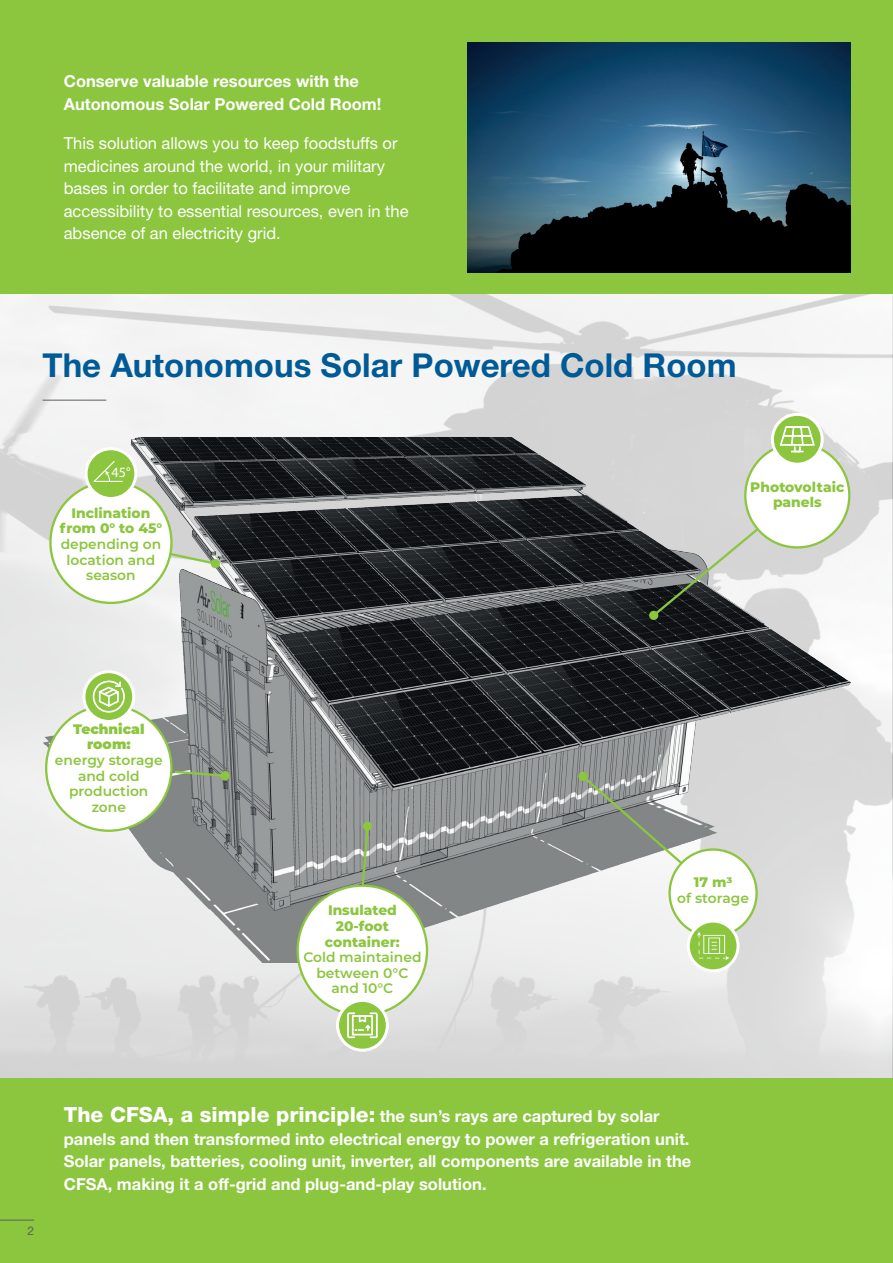
<style>
.page{position:relative;width:893px;height:1263px;background:#fff}
.page>*{position:absolute;margin:0;border:0;box-sizing:border-box;transform-origin:0 0}
.t1{font:700 33px "Helvetica Neue LT Std";color:#005a96}
.t2{font:700 16.5px/22.5px "Helvetica Neue LT Std";color:#fff}
.t3{font:16.5px/22.5px "Helvetica Neue LT Std";color:#fff}
.t4{font:14.25px "Myriad Pro";color:#fff}
.t5{font:600 13.8px/15.6px "Montserrat";color:#8bc63e;text-align:center}
.t6{font:800 13.8px/15.6px "Montserrat";color:#8bc63e;text-align:center}
.t7{font:900 13.8px/15.6px "Montserrat";color:#8bc63e;text-align:center}
.t8{font:12px "Helvetica Neue LT Std";color:#5b6160}
.s1{font-weight:800;font-size:21px}
</style>
<div class="page">
<img style="left:0;top:293px;width:893px;height:786px">
<div style="left:0;top:0;width:893px;height:293px;background:#8bc63e"></div>
<div style="left:0;top:1079px;width:893px;height:184px;background:#8bc63e"></div>
<hr style="left:43px;top:400px;width:63px;height:1px;background:#5b6160">
<img style="left:43px;top:438px;width:807px;height:525px">
<img style="left:468px;top:43px;width:382px;height:229px">
<svg style="left:650px;top:526px;width:111px;height:93px"></svg>
<div style="left:649px;top:611px;width:9px;height:9px;background:#8bc63e;border-radius:50%"></div>
<svg style="left:580px;top:773px;width:110px;height:98px"></svg>
<div style="left:578px;top:772px;width:9px;height:9px;background:#8bc63e;border-radius:50%"></div>
<svg style="left:359px;top:824px;width:11px;height:60px"></svg>
<div style="left:363px;top:821px;width:9px;height:10px;background:#8bc63e;border-radius:50%"></div>
<svg style="left:168px;top:551px;width:50px;height:15px"></svg>
<div style="left:211px;top:559px;width:9px;height:9px;background:#8bc63e;border-radius:50%"></div>
<svg style="left:172px;top:769px;width:56px;height:9px"></svg>
<div style="left:220px;top:771px;width:10px;height:9px;background:#8bc63e;border-radius:50%"></div>
<div style="left:46px;top:705px;width:125px;height:126px;background:#fff;border-radius:50%"></div>
<svg style="left:84px;top:672px;width:50px;height:49px"></svg>
<svg style="left:92px;top:673px;width:35px;height:40px"></svg>
<div style="left:82px;top:670px;width:53px;height:53px;border:3px solid #fff;border-radius:50%"></div>
<div style="left:670px;top:849px;width:87px;height:87px;background:#fff;border-radius:50%"></div>
<div style="left:668px;top:848px;width:90px;height:90px;border:2px solid #8bc63e;border-radius:50%"></div>
<svg style="left:688px;top:921px;width:50px;height:50px"></svg>
<svg style="left:697px;top:931px;width:33px;height:29px"></svg>
<div style="left:687px;top:919px;width:52px;height:53px;border:3px solid #fff;border-radius:50%"></div>
<div style="left:298px;top:886px;width:129px;height:129px;background:#fff;border-radius:50%"></div>
<svg style="left:338px;top:1000px;width:49px;height:50px"></svg>
<svg style="left:347px;top:1012px;width:31px;height:26px"></svg>
<div style="left:336px;top:999px;width:53px;height:53px;border:3px solid #fff;border-radius:50%"></div>
<div style="left:50px;top:482px;width:121px;height:121px;background:#fff;border-radius:50%"></div>
<div style="left:86px;top:449px;width:50px;height:49px;background:#8bc63e;border-radius:50%"></div>
<svg style="left:93px;top:461px;width:29px;height:21px"></svg>
<div style="left:85px;top:447px;width:52px;height:53px;border:3px solid #fff;border-radius:50%"></div>
<div style="left:745px;top:443px;width:104px;height:104px;background:#fff;border-radius:50%"></div>
<svg style="left:772px;top:414px;width:50px;height:50px"></svg>
<svg style="left:780px;top:426px;width:35px;height:28px"></svg>
<div style="left:771px;top:413px;width:53px;height:53px;border:3px solid #fff;border-radius:50%"></div>
<hr style="left:0;top:1220px;width:34px;height:1px;background:#5b6160">
<p class="t2" style="left:64px;top:70px;width:319px">Conserve valuable resources with the<br>Autonomous Solar Powered Cold Room!</p>
<p class="t3" style="left:64px;top:132px;width:346px">This solution allows you to keep foodstuffs or medicines around the world, in your military bases in order to facilitate and improve accessibility to essential resources, even in the absence of an electricity grid.</p>
<h1 class="t1" style="left:43px;top:344px;width:696px">The Autonomous Solar Powered Cold Room</h1>
<p class="t4" style="left:112px;top:463px;width:21px">45°</p>
<p class="t6" style="left:60px;top:504px;width:104px">Inclination from 0° to 45°</p>
<p class="t5" style="left:61px;top:536px;width:102px">depending on location and season</p>
<p class="t6" style="left:750px;top:478px;width:96px">Photovoltaic panels</p>
<p class="t7" style="left:73px;top:720px;width:73px">Technical room:</p>
<p class="t5" style="left:55px;top:752px;width:109px">energy storage and cold production zone</p>
<p class="t6" style="left:325px;top:902px;width:76px">Insulated<br>20-foot container:</p>
<p class="t5" style="left:303px;top:949px;width:120px">Cold maintained between 0°C and 10°C</p>
<p class="t6" style="left:694px;top:874px;width:40px">17 m3</p>
<p class="t5" style="left:677px;top:890px;width:73px">of storage</p>
<p class="t8" style="left:27px;top:1224px;width:8px">2</p>
<p class="t2" style="left:64px;top:1104px;width:629px"><span class="s1">The CFSA, a simple principle:</span> the sun’s rays are captured by solar panels and then transformed into electrical energy to power a refrigeration unit.<br>Solar panels, batteries, cooling unit, inverter, all components are available in the CFSA, making it a off-grid and plug-and-play solution.</p>
</div>
